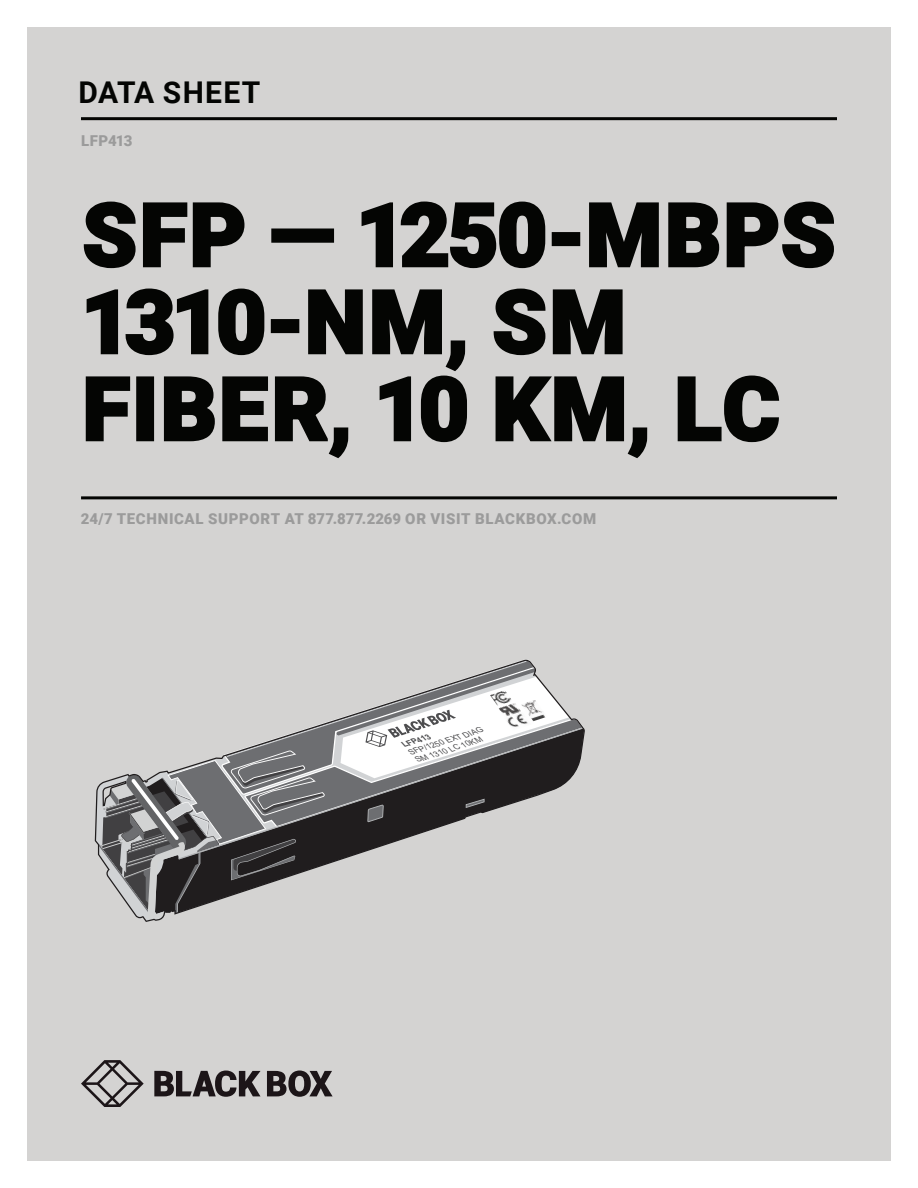
<style>
.page{position:relative;width:918px;height:1188px;background:#fff}
.page>*{position:absolute;margin:0;border:0;box-sizing:border-box;transform-origin:0 0}
.t1{font:900 87px/87px "Roboto";letter-spacing:.025em;color:#040503}
.t2{font:700 30px "Roboto";letter-spacing:.04em;color:#040503}
.t3{font:900 15px "Roboto";letter-spacing:.04em;color:#9b9b9b}
.t4{font:italic 7.95px/9.1px "Arial";color:#4d4d4f;text-align:center}
.t5{font:italic 700 7.95px "Arial";color:#4d4d4f}
</style>
<div class="page">
<div style="left:27px;top:27px;width:864px;height:1134px;background:#d4d3d2"></div>
<hr style="left:81px;top:117px;width:756px;height:3px;background:#040503">
<hr style="left:81px;top:496px;width:756px;height:3px;background:#040503">
<svg style="left:83px;top:201px;width:162px;height:68px"></svg>
<div style="left:271px;top:229px;width:63px;height:14px;border:3px solid #040503"></div>
<svg style="left:361px;top:201px;width:185px;height:68px"></svg>
<div style="left:552px;top:232px;width:28px;height:14px;border:3px solid #040503"></div>
<svg style="left:589px;top:202px;width:70px;height:66px"></svg>
<svg style="left:668px;top:201px;width:166px;height:68px"></svg>
<svg style="left:86px;top:288px;width:123px;height:68px"></svg>
<svg style="left:218px;top:288px;width:47px;height:68px"></svg>
<div style="left:271px;top:319px;width:28px;height:14px;border:3px solid #040503"></div>
<svg style="left:308px;top:289px;width:55px;height:66px"></svg>
<svg style="left:493px;top:288px;width:130px;height:68px"></svg>
<svg style="left:85px;top:376px;width:46px;height:66px"></svg>
<div style="left:136px;top:376px;width:18px;height:65px;border:3px solid #040503"></div>
<svg style="left:163px;top:376px;width:186px;height:83px"></svg>
<svg style="left:372px;top:289px;width:95px;height:154px"></svg>
<svg style="left:495px;top:376px;width:153px;height:83px"></svg>
<svg style="left:677px;top:375px;width:103px;height:68px"></svg>
<svg style="left:81px;top:1060px;width:63px;height:47px"></svg>
<svg style="left:267px;top:1071px;width:66px;height:26px"></svg>
<svg style="left:154px;top:1071px;width:107px;height:26px"></svg>
<svg style="left:98px;top:659px;width:486px;height:262px"></svg>
<h2 class="t2" style="left:79px;top:72px;width:184px">DATA SHEET</h2>
<p class="t3" style="left:81px;top:130px;width:53px">LFP413</p>
<h1 class="t1" style="left:81px;top:188px;width:756px">SFP — 1250-MBPS<br>1310-NM, SM<br>FIBER, 10 KM, LC</h1>
<p class="t3" style="left:81px;top:508px;width:517px">24/7 TECHNICAL SUPPORT AT 877.877.2269 OR VISIT BLACKBOX.COM</p>
<p class="t4" style="left:409px;top:748px;width:79px;rotate:-18deg">SFP/1250 EXT DIAG<br>SM 1310 LC 10KM</p>
<p class="t5" style="left:402px;top:740px;width:31px;rotate:-18deg">LFP413</p>
</div>
